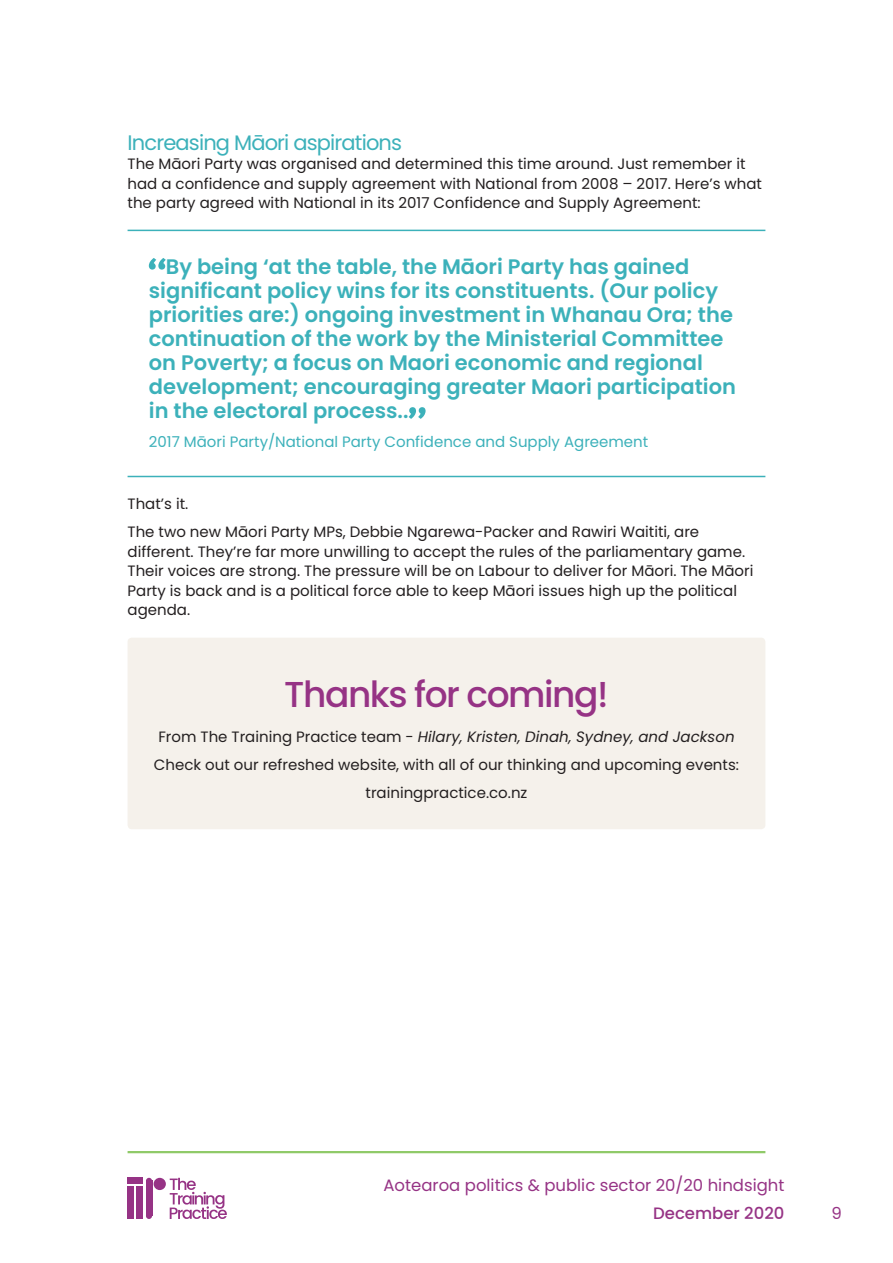
<style>
.page{position:relative;width:893px;height:1263px;background:#fff}
.page>*{position:absolute;margin:0;border:0;box-sizing:border-box;transform-origin:0 0}
.t1{font:500 36px "Poppins";letter-spacing:-.04em;color:#963385}
.t2{font:600 21px/24px "Poppins";color:#3cb1ba}
.t3{font:21px "Poppins";letter-spacing:-.04em;color:#3cb1ba}
.t4{font:16.5px "Poppins";color:#963385}
.t5{font:500 16.5px "Poppins";color:#963385}
.t6{font:15px/19.5px "Poppins";color:#231f20}
.t7{font:15px "Poppins";color:#3cb1ba}
.s1{font-style:italic}
</style>
<div class="page">
<hr style="left:128px;top:1151px;width:637px;height:2px;background:#8fca68">
<svg style="left:170px;top:1178px;width:57px;height:41px"></svg>
<div style="left:128px;top:1186px;width:6px;height:33px;background:#963385"></div>
<div style="left:137px;top:1186px;width:6px;height:33px;background:#963385"></div>
<div style="left:128px;top:1178px;width:15px;height:6px;background:#963385"></div>
<div style="left:146px;top:1181px;width:6px;height:35px;background:#963385"></div>
<svg style="left:146px;top:1178px;width:6px;height:3px"></svg>
<svg style="left:146px;top:1216px;width:6px;height:3px"></svg>
<div style="left:154px;top:1178px;width:12px;height:12px;background:#963385;border-radius:50%"></div>
<hr style="left:128px;top:230px;width:637px;height:1px;background:#3cb1ba">
<hr style="left:128px;top:476px;width:637px;height:1px;background:#3cb1ba">
<svg style="left:149px;top:258px;width:17px;height:12px"></svg>
<svg style="left:409px;top:407px;width:17px;height:12px"></svg>
<div style="left:128px;top:638px;width:637px;height:191px;background:#f5f1eb;border-radius:4px"></div>
<h2 class="t3" style="left:128px;top:130px;width:276px">Increasing Māori aspirations</h2>
<p class="t6" style="left:128px;top:154px;width:636px">The Māori Party was organised and determined this time around. Just remember it had a confidence and supply agreement with National from 2008 – 2017. Here’s what the party agreed with National in its 2017 Confidence and Supply Agreement:</p>
<p class="t2" style="left:149px;top:254px;width:589px;text-indent:17px">By being ‘at the table, the Māori Party has gained significant policy wins for its constituents. (Our policy priorities are:) ongoing investment in Whanau Ora; the continuation of the work by the Ministerial Committee on Poverty; a focus on Maori economic and regional development; encouraging greater Maori participation in the electoral process..</p>
<p class="t7" style="left:149px;top:433px;width:501px">2017 Māori Party/National Party Confidence and Supply Agreement</p>
<p class="t6" style="left:128px;top:490px;width:573px;line-height:28px">That’s it.<br>The two new Māori Party MPs, Debbie Ngarewa-Packer and Rawiri Waititi, are</p>
<p class="t6" style="left:128px;top:542px;width:627px">different. They’re far more unwilling to accept the rules of the parliamentary game.<br>Their voices are strong. The pressure will be on Labour to deliver for Māori. The Māori Party is back and is a political force able to keep Māori issues high up the political agenda.</p>
<h1 class="t1" style="left:284px;top:673px;width:326px">Thanks for coming!</h1>
<p class="t6" style="left:154px;top:723px;width:587px;line-height:28px;text-align:center">From The Training Practice team - <span class="s1">Hilary, Kristen, Dinah, Sydney, and Jackson<br></span>Check out our refreshed website, with all of our thinking and upcoming events: trainingpractice.co.nz</p>
<p class="t4" style="left:383px;top:1175px;width:402px">Aotearoa politics &amp; public sector 20/20 hindsight</p>
<p class="t5" style="left:653px;top:1204px;width:133px">December 2020</p>
<p class="t4" style="left:831px;top:1203px;width:12px">9</p>
</div>
